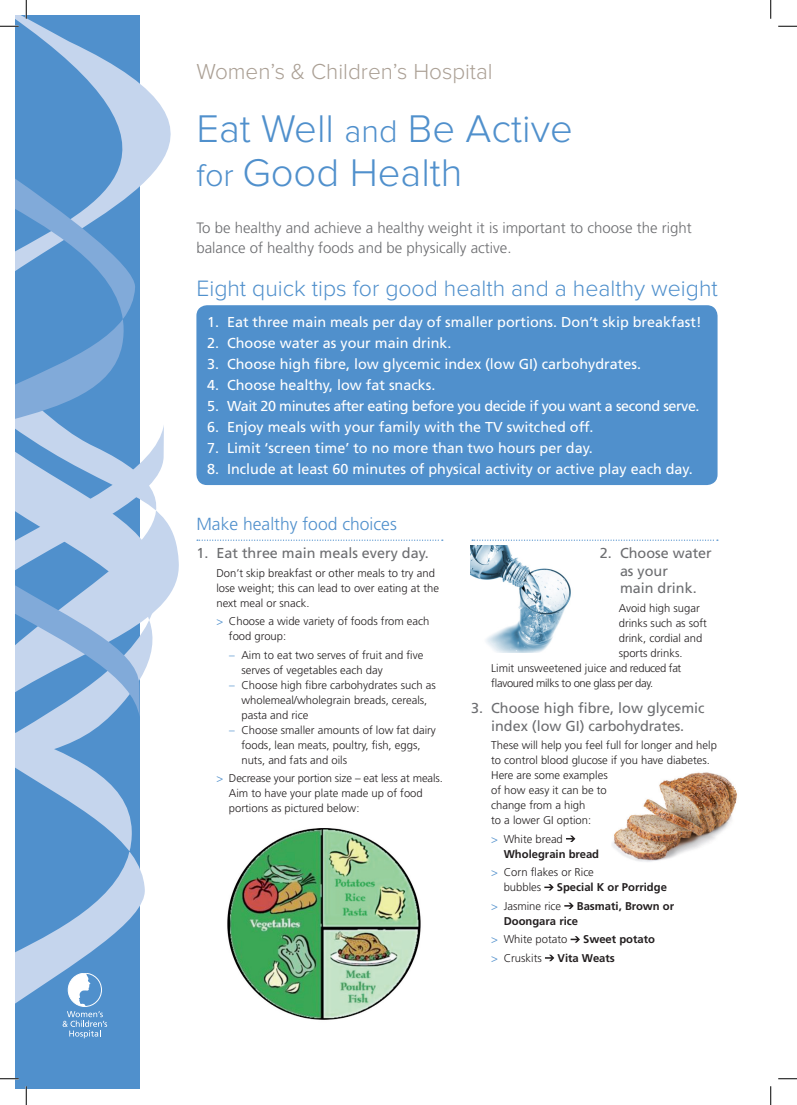
<style>
.page{position:relative;width:797px;height:1105px;background:#fff}
.page>*{position:absolute;margin:0;border:0;box-sizing:border-box;transform-origin:0 0}
.t1{font:300 40px/43.8px "Proxima Nova";color:#5090cc}
.t2{font:300 23.12px "Proxima Nova";color:#5090cc}
.t3{font:300 22.5px "Proxima Nova";color:#aba095}
.t4{font:300 17.5px "Frutiger";color:#5090cc}
.t5{font:300 15px/20px "Frutiger";color:#6c6d70}
.t6{font:14.38px "Frutiger";color:#fff}
.t7{font:14.38px/17.5px "Frutiger";color:#6c6d70}
.t8{font:14.38px "Frutiger";letter-spacing:-.03em;color:#fff}
.t9{font:300 11.25px/15px "Frutiger";color:#231f20}
.t10{font:700 11.25px/15px "Frutiger";color:#231f20}
.t11{font:300 11.25px "Frutiger";letter-spacing:-.03em;color:#231f20}
.s1{font-size:32.5px}
.s2{color:#5090cc}
.s3{font-weight:300;color:#5090cc}
.s4{font-weight:300}
</style>
<div class="page">
<div style="left:196px;top:305px;width:521px;height:180px;background:#5090cc;border-radius:11px"></div>
<svg style="left:566px;top:835px;width:9px;height:7px"></svg>
<svg style="left:544px;top:884px;width:9px;height:6px"></svg>
<svg style="left:564px;top:903px;width:9px;height:6px"></svg>
<svg style="left:570px;top:936px;width:10px;height:7px"></svg>
<svg style="left:545px;top:955px;width:9px;height:6px"></svg>
<div style="left:16px;top:16px;width:124px;height:1073px;background:#5090cc"></div>
<img style="left:227px;top:828px;width:194px;height:192px">
<svg style="left:197px;top:540px;width:246px;height:1px"></svg>
<svg style="left:472px;top:540px;width:246px;height:1px"></svg>
<img style="left:612px;top:772px;width:125px;height:90px">
<img style="left:471px;top:546px;width:100px;height:107px">
<svg style="left:19px;top:717px;width:90px;height:14px"></svg>
<svg style="left:94px;top:519px;width:85px;height:160px"></svg>
<svg style="left:16px;top:16px;width:155px;height:159px"></svg>
<svg style="left:16px;top:731px;width:129px;height:272px"></svg>
<svg style="left:16px;top:583px;width:124px;height:134px"></svg>
<svg style="left:16px;top:175px;width:148px;height:398px"></svg>
<svg style="left:63px;top:973px;width:44px;height:65px"></svg>
<svg style="left:0;top:25px;width:19px;height:2px"></svg>
<svg style="left:778px;top:25px;width:19px;height:2px"></svg>
<svg style="left:0;top:1078px;width:19px;height:1px"></svg>
<svg style="left:778px;top:1078px;width:19px;height:1px"></svg>
<svg style="left:25px;top:0;width:2px;height:19px"></svg>
<svg style="left:25px;top:1086px;width:2px;height:19px"></svg>
<svg style="left:770px;top:0;width:1px;height:19px"></svg>
<svg style="left:770px;top:1086px;width:1px;height:19px"></svg>
<h3 class="t3" style="left:196px;top:64px;width:298px">Women’s &amp; Children’s Hospital</h3>
<h1 class="t1" style="left:196px;top:110px;width:378px">Eat Well <span class="s1">and</span> Be Active <span class="s1">for</span> Good Health</h1>
<h3 class="t5" style="left:196px;top:219px;width:497px">To be healthy and achieve a healthy weight it is important to choose the right balance of healthy foods and be physically active.</h3>
<h2 class="t2" style="left:196px;top:280px;width:523px">Eight quick tips for good health and a healthy weight</h2>
<p class="t6" style="left:207px;top:316px;width:496px">1. Eat three main meals per day of smaller portions. Don’t skip breakfast!</p>
<p class="t6" style="left:207px;top:337px;width:246px">2. Choose water as your main drink.</p>
<p class="t6" style="left:207px;top:358px;width:435px">3. Choose high fibre, low glycemic index (low GI) carbohydrates.</p>
<p class="t6" style="left:207px;top:379px;width:230px">4. Choose healthy, low fat snacks.</p>
<p class="t8" style="left:207px;top:400px;width:494px">5. Wait 20 minutes after eating before you decide if you want a second serve.</p>
<p class="t6" style="left:207px;top:421px;width:388px">6. Enjoy meals with your family with the TV switched off.</p>
<p class="t6" style="left:207px;top:443px;width:387px">7. Limit ‘screen time’ to no more than two hours per day.</p>
<p class="t6" style="left:207px;top:464px;width:487px">8. Include at least 60 minutes of physical activity or active play each day.</p>
<h3 class="t4" style="left:196px;top:517px;width:202px">Make healthy food choices</h3>
<p class="t7" style="left:196px;top:545px;width:234px">1. Eat three main meals every day.</p>
<p class="t9" style="left:216px;top:566px;width:224px">Don’t skip breakfast or other meals to try and lose weight; this can lead to over eating at the next meal or snack.</p>
<p class="t9" style="left:229px;top:615px;width:202px;text-indent:-12px"><span class="s2">&gt;</span> Choose a wide variety of foods from each food group:</p>
<p class="t9" style="left:241px;top:648px;width:183px;text-indent:-12px"><span class="s2">–</span> Aim to eat two serves of fruit and five serves of vegetables each day</p>
<p class="t9" style="left:241px;top:678px;width:196px;text-indent:-12px"><span class="s2">–</span> Choose high fibre carbohydrates such as wholemeal/wholegrain breads, cereals, pasta and rice</p>
<p class="t9" style="left:241px;top:723px;width:196px;text-indent:-12px"><span class="s2">–</span> Choose smaller amounts of low fat dairy foods, lean meats, poultry, fish, eggs, nuts, and fats and oils</p>
<p class="t9" style="left:229px;top:772px;width:215px;text-indent:-12px"><span class="s2">&gt;</span> Decrease your portion size – eat less at meals.<br>Aim to have your plate made up of food portions as pictured below:</p>
<p class="t7" style="left:620px;top:545px;width:93px;text-indent:-20px">2. Choose water as your<br>main drink.</p>
<p class="t9" style="left:618px;top:601px;width:83px">Avoid high sugar</p>
<p class="t9" style="left:618px;top:616px;width:90px">drinks such as soft</p>
<p class="t9" style="left:618px;top:631px;width:85px">drink, cordial and</p>
<p class="t9" style="left:618px;top:646px;width:65px">sports drinks.</p>
<p class="t9" style="left:491px;top:661px;width:192px">Limit unsweetened juice and reduced fat</p>
<p class="t11" style="left:491px;top:678px;width:163px">flavoured milks to one glass per day.</p>
<p class="t7" style="left:471px;top:700px;width:235px;text-align:center">3. Choose high fibre, low glycemic index (low GI) carbohydrates.</p>
<p class="t9" style="left:491px;top:739px;width:227px">These will help you feel full for longer and help to control blood glucose if you have diabetes.<br>Here are some examples<br>of how easy it can be to<br>change from a high<br>to a lower GI option:</p>
<p class="t10" style="left:503px;top:832px;width:97px;text-indent:-12px"><span class="s3">&gt;</span> <span class="s4">White bread<br></span>Wholegrain bread</p>
<p class="t9" style="left:503px;top:866px;width:92px;text-indent:-12px"><span class="s2">&gt;</span> Corn flakes or Rice bubbles</p>
<p class="t10" style="left:491px;top:879px;width:177px;line-height:18.5px;text-indent:66px">Special K or Porridge <span class="s3">&gt;</span> <span class="s4">Jasmine rice</span></p>
<p class="t10" style="left:503px;top:899px;width:172px;text-indent:73px">Basmati, Brown or<br>Doongara rice</p>
<p class="t9" style="left:491px;top:933px;width:78px"><span class="s2">&gt;</span> White potato</p>
<p class="t10" style="left:583px;top:933px;width:73px">Sweet potato</p>
<p class="t9" style="left:491px;top:951px;width:52px"><span class="s2">&gt;</span> Cruskits</p>
<p class="t10" style="left:557px;top:951px;width:59px">Vita Weats</p>
</div>
